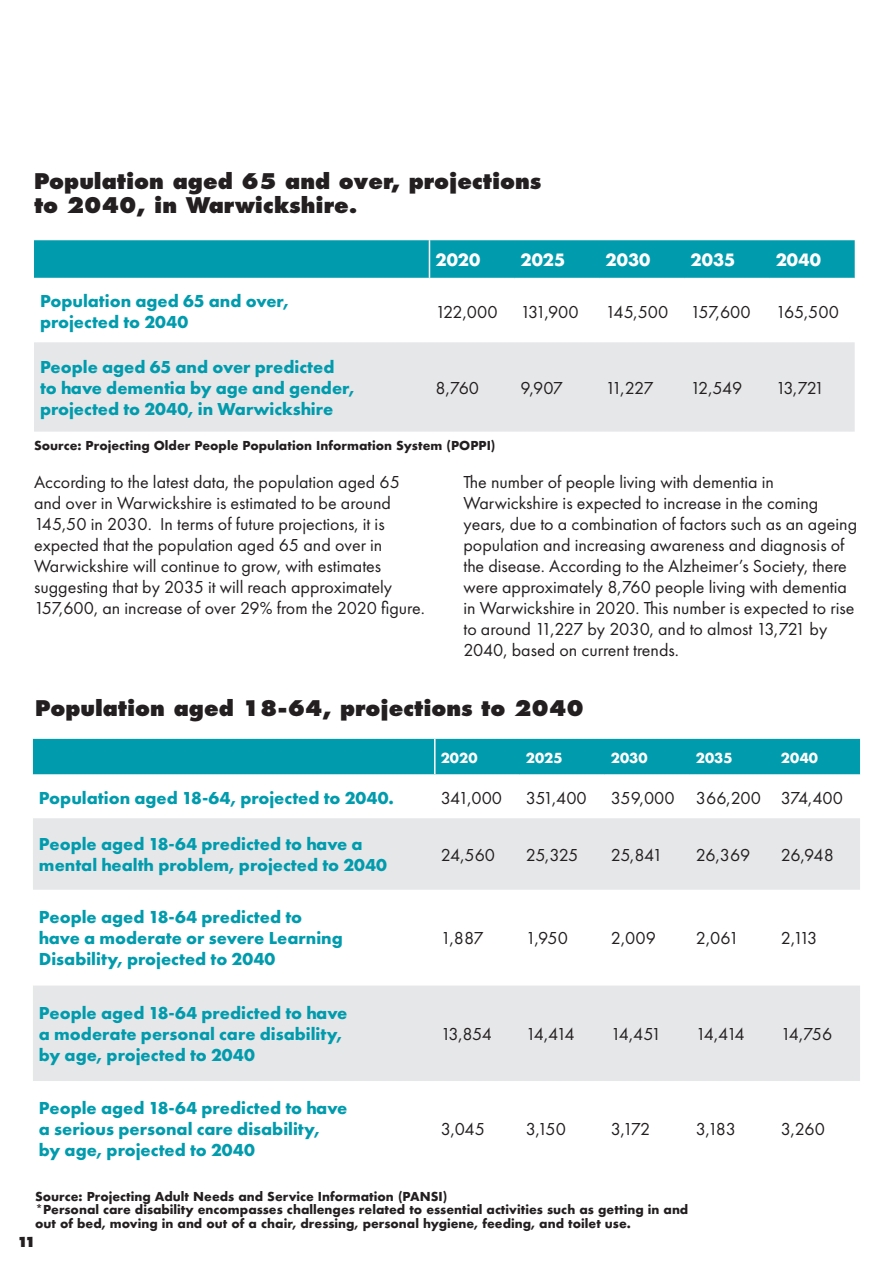
<style>
.page{position:relative;width:893px;height:1263px;background:#fff}
.page>*{position:absolute;margin:0;border:0;box-sizing:border-box;transform-origin:0 0}
.t1{font:800 21px/24px "Futura";color:#231f20}
.t2{font:18px/21px "Futura PT";color:#231f20}
.t3{font:700 18px/21px "Futura PT";color:#009bad}
.t4{font:700 16.5px "Futura";color:#fff}
.t5{font:700 13.5px "Futura";color:#fff}
.t6{font:800 13.5px "Futura";color:#231f20}
.t7{font:700 12px/13.5px "Futura";color:#231f20}
</style>
<div class="page">
<div style="left:34px;top:240px;width:821px;height:38px;background:#009bad"></div>
<div style="left:34px;top:342px;width:821px;height:90px;background:#e6e7e9"></div>
<hr style="left:429px;top:240px;width:1px;height:38px;background:#fff">
<div style="left:33px;top:739px;width:827px;height:35px;background:#009bad"></div>
<div style="left:33px;top:818px;width:827px;height:72px;background:#e6e7e9"></div>
<div style="left:33px;top:985px;width:827px;height:96px;background:#e6e7e9"></div>
<hr style="left:434px;top:739px;width:2px;height:35px;background:#fff">
<p class="t1" style="left:34px;top:170px;width:509px">Population aged 65 and over, projections to 2040, in Warwickshire.</p>
<p class="t4" style="left:435px;top:248px;width:46px">2020</p>
<p class="t4" style="left:520px;top:248px;width:46px">2025</p>
<p class="t4" style="left:606px;top:248px;width:46px">2030</p>
<p class="t4" style="left:691px;top:248px;width:46px">2035</p>
<p class="t4" style="left:776px;top:248px;width:47px">2040</p>
<p class="t3" style="left:40px;top:290px;width:250px">Population aged 65 and over, projected to 2040</p>
<p class="t2" style="left:435px;top:301px;width:64px">122,000</p>
<p class="t2" style="left:520px;top:301px;width:60px">131,900</p>
<p class="t2" style="left:606px;top:301px;width:64px">145,500</p>
<p class="t2" style="left:691px;top:301px;width:62px">157,600</p>
<p class="t2" style="left:776px;top:301px;width:65px">165,500</p>
<p class="t3" style="left:40px;top:356px;width:316px">People aged 65 and over predicted to have dementia by age and gender, projected to 2040, in Warwickshire</p>
<p class="t2" style="left:435px;top:377px;width:45px">8,760</p>
<p class="t2" style="left:520px;top:377px;width:44px">9,907</p>
<p class="t2" style="left:606px;top:377px;width:50px">11,227</p>
<p class="t2" style="left:691px;top:377px;width:53px">12,549</p>
<p class="t2" style="left:776px;top:377px;width:50px">13,721</p>
<p class="t7" style="left:34px;top:439px;width:463px">Source: Projecting Older People Population Information System (POPPI)</p>
<p class="t2" style="left:463px;top:471px;width:395px">The number of people living with dementia in Warwickshire is expected to increase in the coming years, due to a combination of factors such as an ageing population and increasing awareness and diagnosis of the disease. According to the Alzheimer’s Society, there were approximately 8,760 people living with dementia in Warwickshire in 2020. This number is expected to rise to around 11,227 by 2030, and to almost 13,721 by 2040, based on current trends.</p>
<p class="t1" style="left:35px;top:696px;width:550px">Population aged 18-64, projections to 2040</p>
<p class="t5" style="left:441px;top:748px;width:38px">2020</p>
<p class="t5" style="left:526px;top:748px;width:38px">2025</p>
<p class="t5" style="left:611px;top:748px;width:38px">2030</p>
<p class="t5" style="left:696px;top:748px;width:38px">2035</p>
<p class="t5" style="left:781px;top:748px;width:39px">2040</p>
<p class="t3" style="left:39px;top:787px;width:356px">Population aged 18-64, projected to 2040.</p>
<p class="t2" style="left:441px;top:787px;width:63px">341,000</p>
<p class="t2" style="left:526px;top:787px;width:62px">351,400</p>
<p class="t2" style="left:611px;top:787px;width:65px">359,000</p>
<p class="t2" style="left:696px;top:787px;width:66px">366,200</p>
<p class="t2" style="left:781px;top:787px;width:64px">374,400</p>
<p class="t3" style="left:39px;top:833px;width:350px">People aged 18-64 predicted to have a mental health problem, projected to 2040</p>
<p class="t2" style="left:441px;top:844px;width:56px">24,560</p>
<p class="t2" style="left:526px;top:844px;width:54px">25,325</p>
<p class="t2" style="left:611px;top:844px;width:53px">25,841</p>
<p class="t2" style="left:696px;top:844px;width:56px">26,369</p>
<p class="t2" style="left:781px;top:844px;width:54px">26,948</p>
<p class="t3" style="left:39px;top:906px;width:305px">People aged 18-64 predicted to have a moderate or severe Learning<br>Disability, projected to 2040</p>
<p class="t2" style="left:34px;top:471px;width:392px">According to the latest data, the population aged 65 and over in Warwickshire is estimated to be around 145,50 in 2030. In terms of future projections, it is expected that the population aged 65 and over in Warwickshire will continue to grow, with estimates suggesting that by 2035 it will reach approximately 157,600, an increase of over 29% from the 2020 figure.</p>
<p class="t2" style="left:441px;top:928px;width:44px">1,887</p>
<p class="t2" style="left:526px;top:928px;width:44px">1,950</p>
<p class="t2" style="left:611px;top:928px;width:46px">2,009</p>
<p class="t2" style="left:696px;top:928px;width:44px">2,061</p>
<p class="t2" style="left:781px;top:928px;width:38px">2,113</p>
<p class="t3" style="left:39px;top:1002px;width:310px">People aged 18-64 predicted to have a moderate personal care disability, by age, projected to 2040</p>
<p class="t3" style="left:39px;top:1097px;width:310px">People aged 18-64 predicted to have a serious personal care disability,<br>by age, projected to 2040</p>
<p class="t2" style="left:441px;top:1023px;width:53px">13,854</p>
<p class="t2" style="left:526px;top:1023px;width:50px">14,414</p>
<p class="t2" style="left:611px;top:1023px;width:52px">14,451</p>
<p class="t2" style="left:696px;top:1023px;width:50px">14,414</p>
<p class="t2" style="left:781px;top:1023px;width:53px">14,756</p>
<p class="t2" style="left:441px;top:1118px;width:46px">3,045</p>
<p class="t2" style="left:526px;top:1118px;width:42px">3,150</p>
<p class="t2" style="left:611px;top:1118px;width:41px">3,172</p>
<p class="t2" style="left:696px;top:1118px;width:42px">3,183</p>
<p class="t2" style="left:781px;top:1118px;width:45px">3,260</p>
<p class="t7" style="left:35px;top:1189px;width:414px">Source: Projecting Adult Needs and Service Information (PANSI)</p>
<p class="t7" style="left:35px;top:1203px;width:655px">*Personal care disability encompasses challenges related to essential activities such as getting in and out of bed, moving in and out of a chair, dressing, personal hygiene, feeding, and toilet use.</p>
<p class="t6" style="left:17px;top:1234px;width:21px">11</p>
</div>
